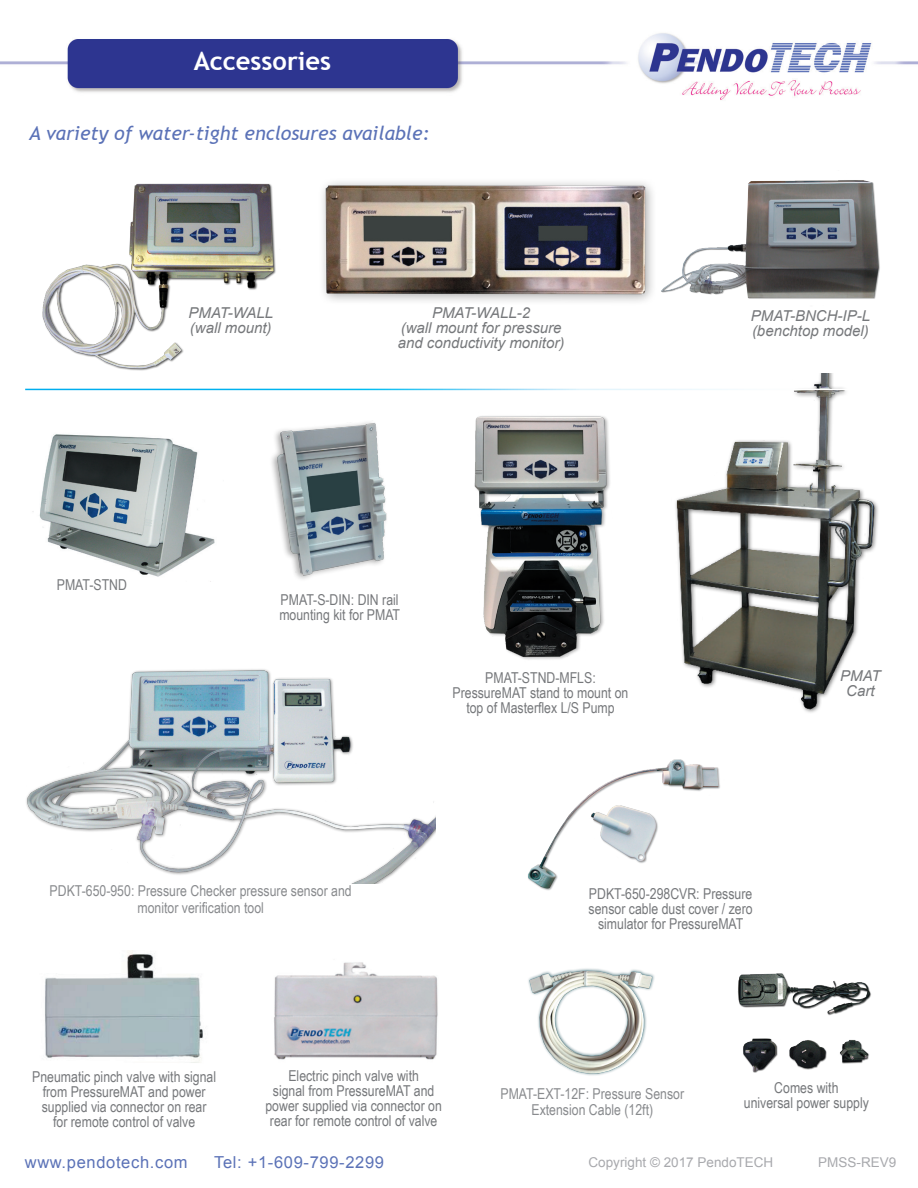
<style>
.page{position:relative;width:918px;height:1188px;background:#fff}
.page>*{position:absolute;margin:0;border:0;box-sizing:border-box;transform-origin:0 0}
.t1{font:700 25.5px "Trebuchet MS";color:#fff}
.t2{font:italic 19.5px "Trebuchet MS";color:#5b72b7}
.t3{font:16.5px "Arial";letter-spacing:.04em;color:#5b72b7}
.t4{font:15px/15px "Arial Narrow";color:#76787b;text-align:center}
.t5{font:15px/16.5px "Arial Narrow";color:#898b8e;text-align:center}
.t6{font:italic 15px/15px "Arial";color:#76787b;text-align:center}
.t7{font:13.5px "Arial";color:#a8a9ad}
</style>
<div class="page">
<img style="left:0;top:33px;width:918px;height:67px">
<img style="left:32px;top:434px;width:183px;height:143px">
<img style="left:272px;top:422px;width:115px;height:157px">
<img style="left:675px;top:374px;width:203px;height:339px">
<img style="left:26px;top:669px;width:409px;height:214px">
<img style="left:528px;top:968px;width:127px;height:108px">
<img style="left:528px;top:759px;width:192px;height:132px">
<img style="left:738px;top:973px;width:133px;height:100px">
<img style="left:322px;top:182px;width:328px;height:120px">
<img style="left:650px;top:180px;width:230px;height:119px">
<img style="left:42px;top:183px;width:234px;height:188px">
<hr style="left:25px;top:389px;width:825px;height:1px;background:#fff">
<img style="left:45px;top:950px;width:158px;height:113px">
<img style="left:274px;top:962px;width:164px;height:98px">
<img style="left:433px;top:388px;width:206px;height:272px">
<h1 class="t1" style="left:194px;top:45px;width:139px">Accessories</h1>
<h2 class="t2" style="left:29px;top:122px;width:402px">A variety of water-tight enclosures available:</h2>
<p class="t6" style="left:189px;top:305px;width:86px;text-align:left">PMAT-WALL (wall mount)</p>
<p class="t6" style="left:398px;top:306px;width:168px">PMAT-WALL-2<br>(wall mount for pressure and conductivity monitor)</p>
<p class="t6" style="left:751px;top:309px;width:121px;text-align:left">PMAT-BNCH-IP-L (benchtop model)</p>
<p class="t4" style="left:57px;top:577px;width:72px">PMAT-STND</p>
<p class="t4" style="left:279px;top:592px;width:122px;text-align:left">PMAT-S-DIN: DIN rail mounting kit for PMAT</p>
<p class="t4" style="left:453px;top:669px;width:177px">PMAT-STND-MFLS:<br>PressureMAT stand to mount on top of Masterflex L/S Pump</p>
<p class="t6" style="left:840px;top:668px;width:42px">PMAT<br>Cart</p>
<p class="t5" style="left:50px;top:882px;width:304px">PDKT-650-950: Pressure Checker pressure sensor and monitor verification tool</p>
<p class="t4" style="left:589px;top:885px;width:166px">PDKT-650-298CVR: Pressure sensor cable dust cover / zero simulator for PressureMAT</p>
<p class="t4" style="left:32px;top:1069px;width:185px">Pneumatic pinch valve with signal from PressureMAT and power supplied via connector on rear<br>for remote control of valve</p>
<p class="t4" style="left:265px;top:1067px;width:178px">Electric pinch valve with<br>signal from PressureMAT and power supplied via connector on rear for remote control of valve</p>
<p class="t5" style="left:501px;top:1085px;width:185px">PMAT-EXT-12F: Pressure Sensor<br>Extension Cable (12ft)</p>
<p class="t4" style="left:744px;top:1080px;width:127px">Comes with<br>universal power supply</p>
<p class="t3" style="left:25px;top:1151px;width:164px">www.pendotech.com</p>
<p class="t3" style="left:214px;top:1151px;width:171px">Tel: +1-609-799-2299</p>
<p class="t7" style="left:589px;top:1153px;width:186px">Copyright © 2017 PendoTECH</p>
<p class="t7" style="left:818px;top:1153px;width:80px">PMSS-REV9</p>
</div>
